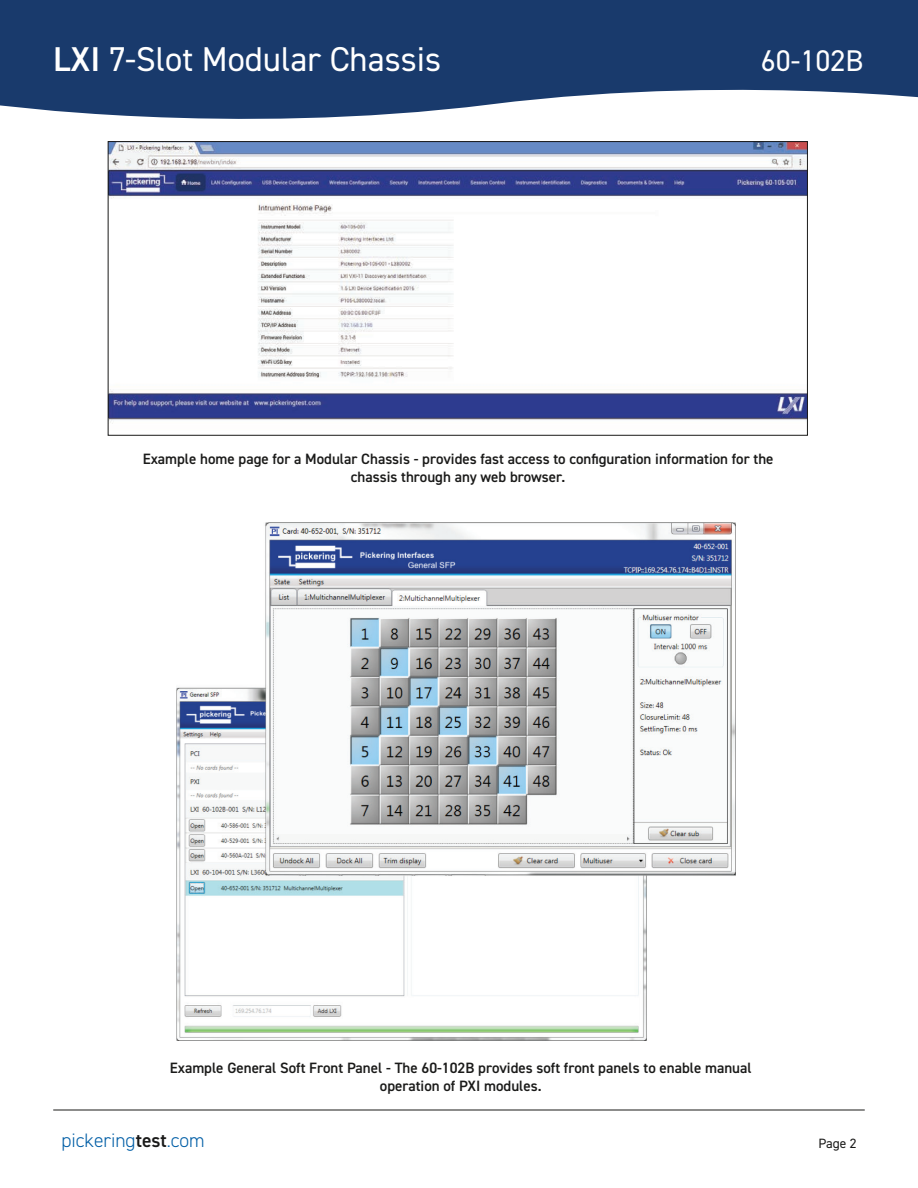
<style>
.page{position:relative;width:918px;height:1188px;background:#fff}
.page>*{position:absolute;margin:0;border:0;box-sizing:border-box;transform-origin:0 0}
.t1{font:34.5px "DIN2014";color:#fff}
.t2{font:30px "DIN2014";color:#fff}
.t3{font:300 19.5px "DIN2014";color:#015ea6}
.Figure_Title{font:600 15px/18px "DIN2014";color:#1a1a19;text-align:center}
.t4{font:13.5px "DIN2014";color:#1a1a19}
.s1{font-weight:600}
.s2{font-weight:600;color:#1a1a19}
</style>
<div class="page">
<img style="left:110px;top:143px;width:696px;height:281px">
<img style="left:177px;top:522px;width:559px;height:518px">
<div style="left:468px;top:246px;width:198px;height:115px;background:#fff"></div>
<svg style="left:0;top:80px;width:918px;height:39px;fill:#193a6c"></svg>
<div style="left:0;top:0;width:918px;height:80px;background:#193a6c"></div>
<hr style="left:53px;top:1110px;width:812px;height:1px;background:#1a1a19">
<h1 class="t1" style="left:53px;top:38px;width:389px"><span class="s1">LXI</span> 7-Slot Modular Chassis</h1>
<h2 class="t2" style="left:761px;top:42px;width:104px">60-102B</h2>
<p class="Figure_Title" style="left:143px;top:449px;width:632px">Example home page for a Modular Chassis - provides fast access to configuration information for the chassis through any web browser.</p>
<p class="Figure_Title" style="left:170px;top:1058px;width:583px">Example General Soft Front Panel - The 60-102B provides soft front panels to enable manual operation of PXI modules.</p>
<h3 class="t3" style="left:62px;top:1129px;width:145px">pickering<span class="s2">test</span>.com</h3>
<p class="t4" style="left:818px;top:1135px;width:40px">Page 2</p>
</div>
